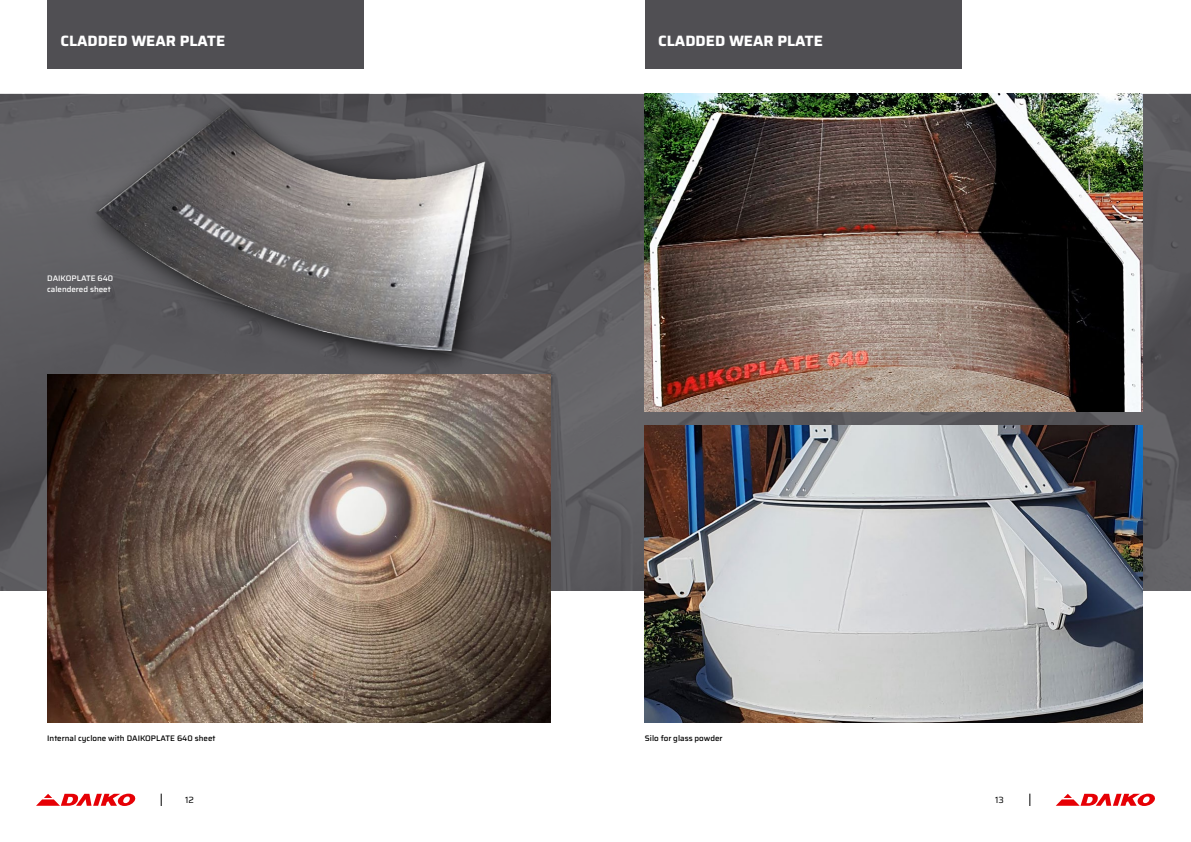
<style>
.page{position:relative;width:1191px;height:842px;background:#fff}
.page>*{position:absolute;margin:0;border:0;box-sizing:border-box;transform-origin:0 0}
.t1{font:700 15px "Saira";color:#fff}
.t2{font:9px "Saira";color:#000}
.t3{font:500 8px "Saira";color:#000}
.t4{font:500 8px/11px "Saira";color:#fff}
</style>
<div class="page">
<svg style="left:161px;top:794px;width:1px;height:12px"></svg>
<svg style="left:36px;top:794px;width:100px;height:12px"></svg>
<svg style="left:1029px;top:794px;width:1px;height:12px"></svg>
<svg style="left:1056px;top:794px;width:99px;height:12px"></svg>
<img style="left:0;top:94px;width:1191px;height:496px">
<img style="left:61px;top:102px;width:466px;height:272px">
<div style="left:47px;top:0;width:317px;height:68px;background:#504f53"></div>
<div style="left:645px;top:0;width:316px;height:68px;background:#504f53"></div>
<img style="left:47px;top:374px;width:504px;height:348px">
<img style="left:645px;top:94px;width:497px;height:317px">
<img style="left:645px;top:425px;width:497px;height:297px">
<h1 class="t1" style="left:60px;top:29px;width:166px">CLADDED WEAR PLATE</h1>
<h1 class="t1" style="left:658px;top:29px;width:166px">CLADDED WEAR PLATE</h1>
<p class="t4" style="left:47px;top:273px;width:68px">DAIKOPLATE 640 calendered sheet</p>
<p class="t3" style="left:47px;top:732px;width:170px">Internal cyclone with DAIKOPLATE 640 sheet</p>
<p class="t3" style="left:645px;top:732px;width:79px">Silo for glass powder</p>
<p class="t2" style="left:185px;top:793px;width:10px">12</p>
<p class="t2" style="left:995px;top:793px;width:10px">13</p>
</div>
